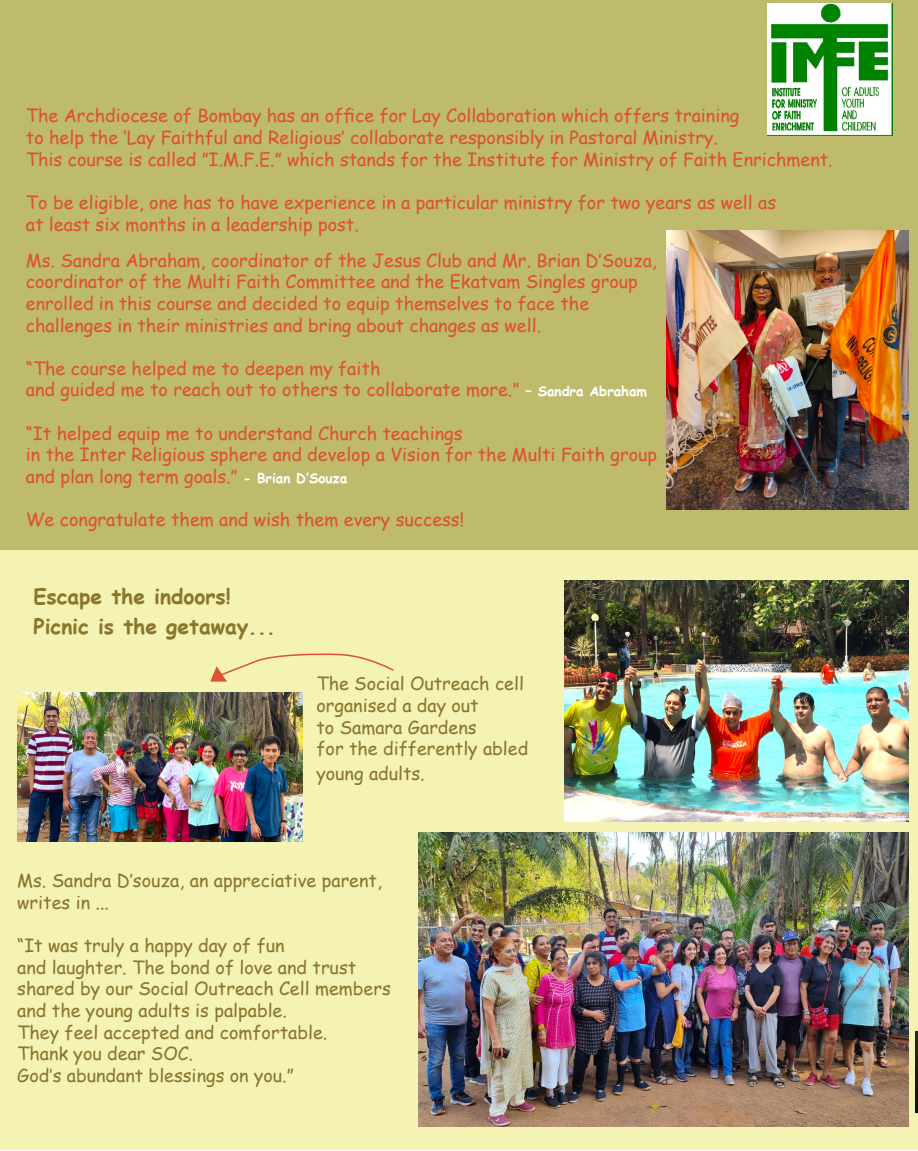
<style>
.page{position:relative;width:918px;height:1151px;background:#fff}
.page>*{position:absolute;margin:0;border:0;box-sizing:border-box;transform-origin:0 0}
.t1{font:700 21px/30px "Comic Sans MS";color:#8a762e}
.t2{font:18px/21.6px "Comic Sans MS";color:#dd5134}
.t3{font:18px/21.6px "Comic Sans MS";color:#8a762e}
.s1{color:#fff}
.s2{font-weight:700;font-size:13.5px;color:#fff}
</style>
<div class="page">
<div style="left:0;top:0;width:918px;height:550px;background:#bebb6d"></div>
<div style="left:0;top:550px;width:918px;height:599px;background:#f4f3b4"></div>
<img style="left:667px;top:230px;width:241px;height:279px">
<img style="left:418px;top:832px;width:491px;height:294px">
<img style="left:564px;top:580px;width:345px;height:241px">
<img style="left:17px;top:692px;width:285px;height:149px">
<svg style="left:210px;top:653px;width:184px;height:28px"></svg>
<img style="left:916px;top:1031px;width:2px;height:81px">
<img style="left:768px;top:3px;width:124px;height:132px">
<p class="t2" style="left:26px;top:104px;width:808px">The Archdiocese of Bombay has an office for Lay Collaboration which offers training<br>to help the ‘Lay Faithful and Religious’ collaborate responsibly in Pastoral Ministry.<br>This course is called ”I.M.F.E.” which stands for the Institute for Ministry of Faith Enrichment.</p>
<p class="t2" style="left:26px;top:191px;width:752px">To be eligible, one has to have experience in a particular ministry for two years as well as at least six months in a leadership post.</p>
<p class="t2" style="left:26px;top:249px;width:632px">Ms. Sandra Abraham, coordinator of the Jesus Club and Mr. Brian D’Souza, coordinator of the Multi Faith Committee and the Ekatvam Singles group enrolled in this course and decided to equip themselves to face the challenges in their ministries and bring about changes as well.</p>
<p class="t2" style="left:26px;top:357px;width:623px">“The course helped me to deepen my faith<br>and guided me to reach out to others to collaborate more.” <span class="s1">-</span> <span class="s2">Sandra Abraham</span></p>
<p class="t2" style="left:26px;top:421px;width:633px">“It helped equip me to understand Church teachings<br>in the Inter Religious sphere and develop a Vision for the Multi Faith group and plan long term goals.” <span class="s2">- Brian D’Souza</span></p>
<p class="t2" style="left:26px;top:508px;width:440px">We congratulate them and wish them every success!</p>
<p class="t1" style="left:33px;top:581px;width:244px">Escape the indoors!<br>Picnic is the getaway...</p>
<p class="t3" style="left:316px;top:672px;width:213px">The Social Outreach cell organised a day out<br>to Samara Gardens<br>for the differently abled</p>
<p class="t3" style="left:316px;top:762px;width:110px">young adults.</p>
<p class="t3" style="left:17px;top:869px;width:366px">Ms. Sandra D’souza, an appreciative parent, writes in ...</p>
<p class="t3" style="left:17px;top:934px;width:375px">“It was truly a happy day of fun<br>and laughter. The bond of love and trust shared by our Social Outreach Cell members and the young adults is palpable.<br>They feel accepted and comfortable.<br>Thank you dear SOC.<br>God’s abundant blessings on you.”</p>
</div>
